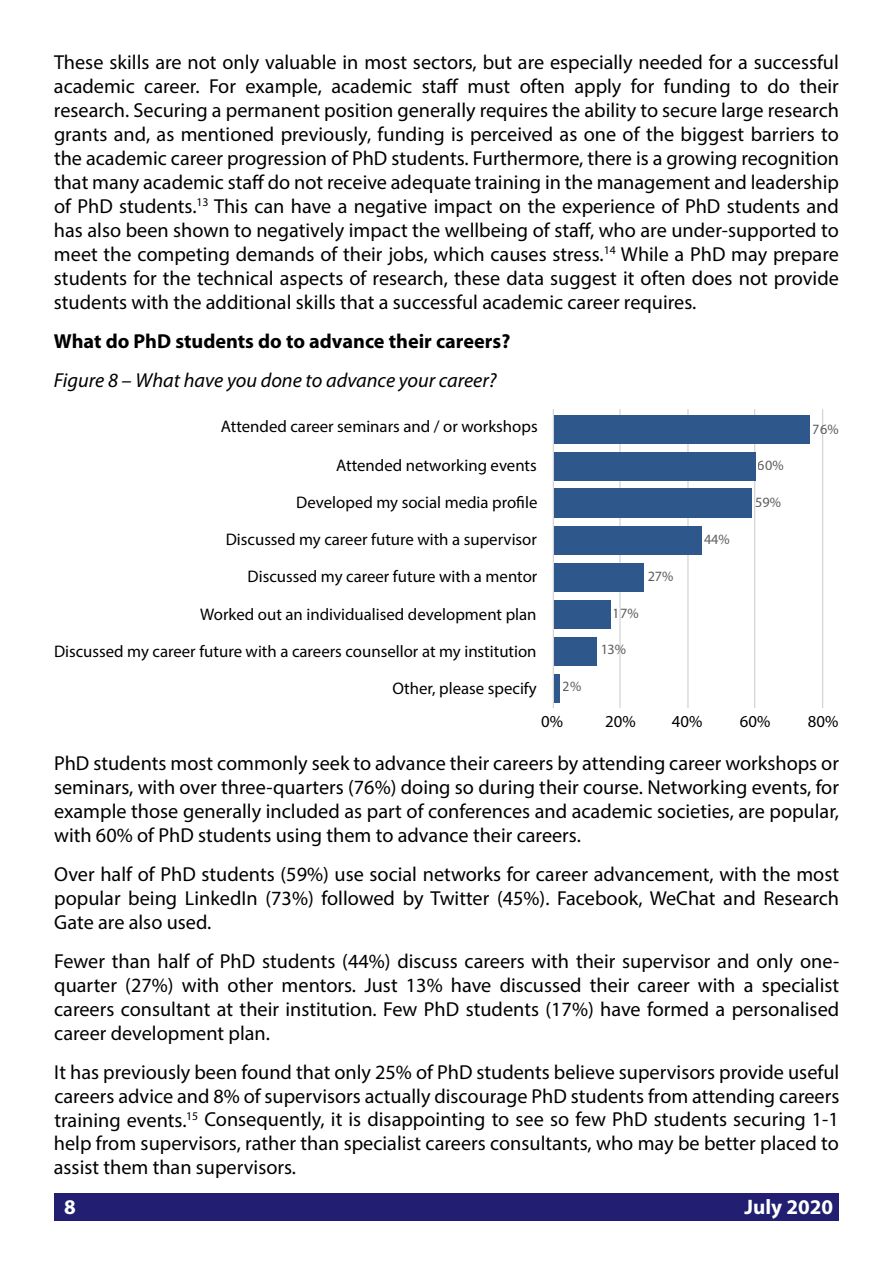
<style>
.page{position:relative;width:893px;height:1263px;background:#fff}
.page>*{position:absolute;margin:0;border:0;box-sizing:border-box;transform-origin:0 0}
.t1{font:700 21px "Myriad Pro";color:#fff}
.t2{font:20.25px/24px "Myriad Pro";color:#000;text-align:justify}
.t3{font:italic 20.25px "Myriad Pro";color:#000}
.t4{font:700 20.25px "Myriad Pro";color:#000}
.t5{font:16.8px "Myriad Pro";color:#000}
.t6{font:14.25px "Myriad Pro";color:#5e5e5e}
</style>
<div class="page">
<div style="left:54px;top:1193px;width:785px;height:27px;background:#221f72"></div>
<hr style="left:553px;top:409px;width:1px;height:299px;background:#d5d5d5">
<hr style="left:619px;top:409px;width:2px;height:299px;background:#d5d5d5">
<hr style="left:687px;top:409px;width:2px;height:299px;background:#d5d5d5">
<hr style="left:754px;top:409px;width:1px;height:299px;background:#d5d5d5">
<hr style="left:822px;top:409px;width:1px;height:299px;background:#d5d5d5">
<div style="left:554px;top:416px;width:255px;height:28px;background:#2e578b"></div>
<div style="left:554px;top:453px;width:201px;height:28px;background:#2e578b"></div>
<div style="left:554px;top:489px;width:197px;height:29px;background:#2e578b"></div>
<div style="left:554px;top:526px;width:147px;height:28px;background:#2e578b"></div>
<div style="left:554px;top:563px;width:90px;height:28px;background:#2e578b"></div>
<div style="left:554px;top:600px;width:56px;height:28px;background:#2e578b"></div>
<div style="left:554px;top:637px;width:42px;height:29px;background:#2e578b"></div>
<div style="left:554px;top:675px;width:5px;height:28px;background:#2e578b"></div>
<p class="t2" style="left:54px;top:50px;width:787px">These skills are not only valuable in most sectors, but are especially needed for a successful academic career. For example, academic staff must often apply for funding to do their research. Securing a permanent position generally requires the ability to secure large research grants and, as mentioned previously, funding is perceived as one of the biggest barriers to the academic career progression of PhD students. Furthermore, there is a growing recognition that many academic staff do not receive adequate training in the management and leadership of PhD students.<sup>13</sup> This can have a negative impact on the experience of PhD students and has also been shown to negatively impact the wellbeing of staff, who are under-supported to meet the competing demands of their jobs, which causes stress.<sup>14</sup> While a PhD may prepare students for the technical aspects of research, these data suggest it often does not provide students with the additional skills that a successful academic career requires.</p>
<p class="t4" style="left:54px;top:330px;width:458px">What do PhD students do to advance their careers?</p>
<p class="t3" style="left:54px;top:367px;width:444px">Figure 8 – What have you done to advance your career?</p>
<p class="t5" style="left:221px;top:416px;width:318px">Attended career seminars and / or workshops</p>
<p class="t5" style="left:336px;top:455px;width:202px">Attended networking events</p>
<p class="t5" style="left:296px;top:492px;width:243px">Developed my social media profile</p>
<p class="t5" style="left:226px;top:529px;width:313px">Discussed my career future with a supervisor</p>
<p class="t5" style="left:248px;top:566px;width:291px">Discussed my career future with a mentor</p>
<p class="t5" style="left:200px;top:603px;width:338px">Worked out an individualised development plan</p>
<p class="t5" style="left:54px;top:641px;width:484px">Discussed my career future with a careers counsellor at my institution</p>
<p class="t5" style="left:392px;top:678px;width:146px">Other, please specify</p>
<p class="t5" style="left:541px;top:711px;width:23px">0%</p>
<p class="t5" style="left:605px;top:711px;width:32px">20%</p>
<p class="t5" style="left:672px;top:711px;width:32px">40%</p>
<p class="t5" style="left:740px;top:711px;width:32px">60%</p>
<p class="t5" style="left:808px;top:711px;width:32px">80%</p>
<p class="t6" style="left:813px;top:420px;width:27px">76%</p>
<p class="t6" style="left:758px;top:456px;width:27px">60%</p>
<p class="t6" style="left:755px;top:493px;width:27px">59%</p>
<p class="t6" style="left:704px;top:530px;width:27px">44%</p>
<p class="t6" style="left:648px;top:567px;width:27px">27%</p>
<p class="t6" style="left:613px;top:605px;width:27px">17%</p>
<p class="t6" style="left:600px;top:640px;width:27px">13%</p>
<p class="t6" style="left:563px;top:678px;width:20px">2%</p>
<p class="t2" style="left:54px;top:751px;width:787px">PhD students most commonly seek to advance their careers by attending career workshops or seminars, with over three-quarters (76%) doing so during their course. Networking events, for example those generally included as part of conferences and academic societies, are popular, with 60% of PhD students using them to advance their careers.</p>
<p class="t2" style="left:54px;top:862px;width:787px">Over half of PhD students (59%) use social networks for career advancement, with the most popular being LinkedIn (73%) followed by Twitter (45%). Facebook, WeChat and Research Gate are also used.</p>
<p class="t2" style="left:54px;top:949px;width:787px">Fewer than half of PhD students (44%) discuss careers with their supervisor and only one&shy;quarter (27%) with other mentors. Just 13% have discussed their career with a specialist careers consultant at their institution. Few PhD students (17%) have formed a personalised career development plan.</p>
<p class="t2" style="left:54px;top:1059px;width:787px">It has previously been found that only 25% of PhD students believe supervisors provide useful careers advice and 8% of supervisors actually discourage PhD students from attending careers training events.<sup>15</sup> Consequently, it is disappointing to see so few PhD students securing 1-1 help from supervisors, rather than specialist careers consultants, who may be better placed to assist them than supervisors.</p>
<p class="t1" style="left:64px;top:1195px;width:13px">8</p>
<p class="t1" style="left:745px;top:1195px;width:90px">July 2020</p>
</div>
